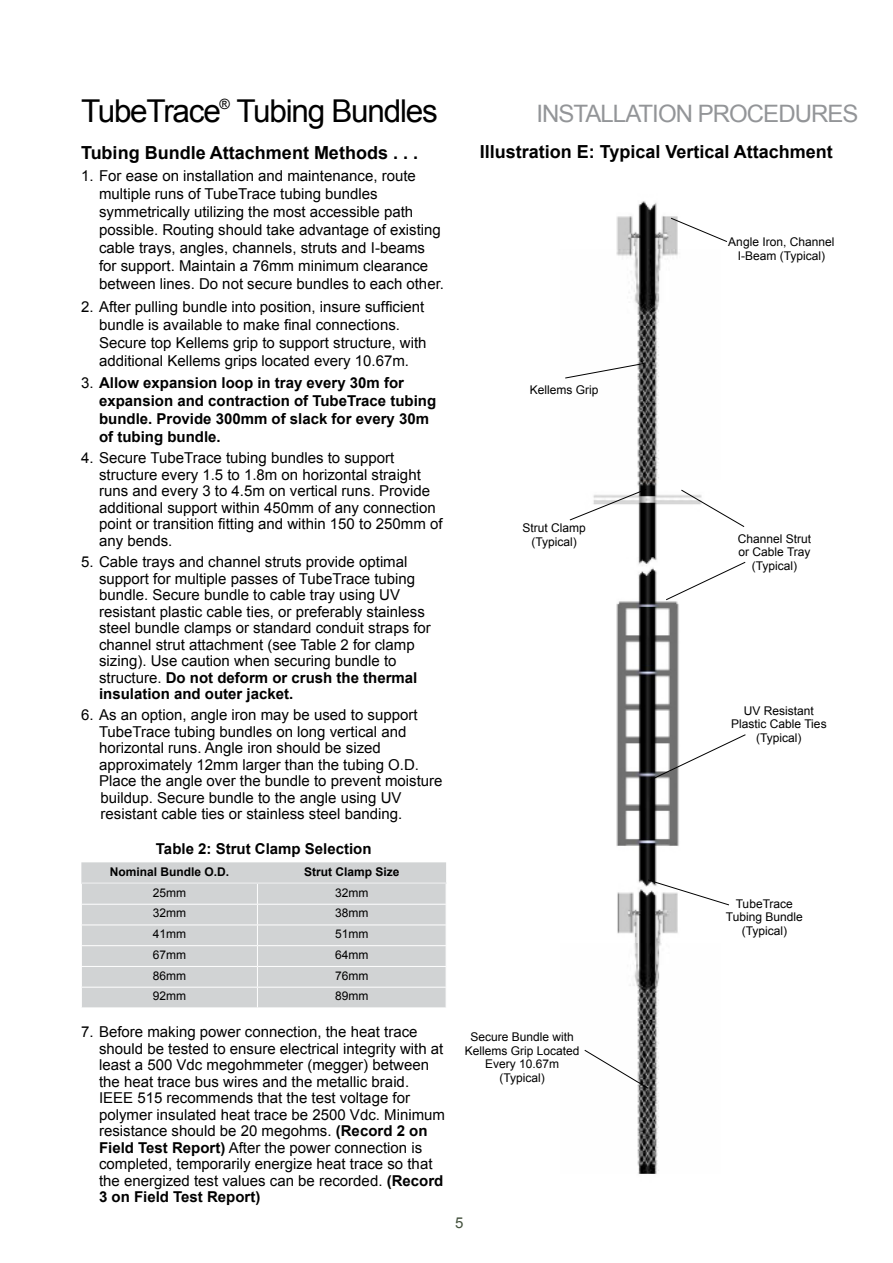
<style>
.page{position:relative;width:893px;height:1263px;background:#fff}
.page>*{position:absolute;margin:0;border:0;box-sizing:border-box;transform-origin:0 0}
.t1{font:31.5px "Arial";letter-spacing:-.04em;color:#000}
.t2{font:24px "Arial";letter-spacing:-.04em;color:#939598}
.t3{font:700 18px "Arial";color:#000}
.t4{font:15px/16.5px "Arial";color:#000}
.t5{font:700 15px/18px "Arial";color:#000}
.t6{font:15px "Arial";color:#44523e}
.t7{font:14.1px "Arial";color:#000}
.t8{font:12px/13.5px "Arial";color:#000;text-align:center}
.t9{font:700 12px "Arial";color:#000}
.s1{font-weight:400}
.s2{font-weight:700}
</style>
<div class="page">
<img style="left:616px;top:201px;width:64px;height:973px">
<div style="left:81px;top:862px;width:365px;height:145px;background:#d1d3d4"></div>
<hr style="left:81px;top:882px;width:176px;height:2px;background:#e6e7e8">
<hr style="left:257px;top:882px;width:189px;height:2px;background:#e6e7e8">
<hr style="left:81px;top:904px;width:176px;height:1px;background:#fff">
<hr style="left:257px;top:904px;width:189px;height:1px;background:#fff">
<hr style="left:81px;top:924px;width:176px;height:1px;background:#fff">
<hr style="left:257px;top:924px;width:189px;height:1px;background:#fff">
<hr style="left:81px;top:945px;width:176px;height:1px;background:#fff">
<hr style="left:257px;top:945px;width:189px;height:1px;background:#fff">
<hr style="left:81px;top:966px;width:176px;height:1px;background:#fff">
<hr style="left:257px;top:966px;width:189px;height:1px;background:#fff">
<hr style="left:81px;top:987px;width:176px;height:1px;background:#fff">
<svg style="left:81px;top:884px;width:1px;height:123px"></svg>
<hr style="left:257px;top:987px;width:189px;height:1px;background:#fff">
<svg style="left:257px;top:884px;width:1px;height:123px"></svg>
<svg style="left:565px;top:362px;width:80px;height:17px"></svg>
<svg style="left:680px;top:489px;width:65px;height:38px"></svg>
<svg style="left:670px;top:217px;width:58px;height:26px"></svg>
<svg style="left:569px;top:488px;width:78px;height:33px"></svg>
<svg style="left:584px;top:1049px;width:65px;height:40px"></svg>
<svg style="left:647px;top:879px;width:82px;height:27px"></svg>
<svg style="left:665px;top:561px;width:81px;height:40px"></svg>
<svg style="left:649px;top:734px;width:97px;height:47px"></svg>
<h1 class="t1" style="left:81px;top:90px;width:141px">TubeTrace</h1>
<p class="t7" style="left:220px;top:95px;width:12px">®</p>
<h1 class="t1" style="left:236px;top:90px;width:203px">Tubing Bundles</h1>
<h2 class="t2" style="left:536px;top:98px;width:324px">INSTALLATION PROCEDURES</h2>
<p class="t3" style="left:81px;top:141px;width:338px">Tubing Bundle Attachment Methods . . .</p>
<p class="t4" style="left:99px;top:167px;width:346px;line-height:18px;text-indent:-18px">1. For ease on installation and maintenance, route multiple runs of TubeTrace tubing bundles symmetrically utilizing the most accessible path possible. Routing should take advantage of existing cable trays, angles, channels, struts and I-beams for support. Maintain a 76mm minimum clearance between lines. Do not secure bundles to each other.</p>
<p class="t4" style="left:99px;top:298px;width:329px;line-height:18px;text-indent:-18px">2. After pulling bundle into position, insure sufficient bundle is available to make final connections.<br>Secure top Kellems grip to support structure, with additional Kellems grips located every 10.67m.</p>
<p class="t5" style="left:99px;top:375px;width:339px;text-indent:-18px"><span class="s1">3.</span> Allow expansion loop in tray every 30m for expansion and contraction of TubeTrace tubing bundle. Provide 300mm of slack for every 30m of tubing bundle.</p>
<p class="t4" style="left:99px;top:450px;width:345px;text-indent:-18px">4. Secure TubeTrace tubing bundles to support structure every 1.5 to 1.8m on horizontal straight runs and every 3 to 4.5m on vertical runs. Provide additional support within 450mm of any connection point or transition fitting and within 150 to 250mm of any bends.</p>
<p class="t4" style="left:99px;top:554px;width:333px;text-indent:-18px">5. Cable trays and channel struts provide optimal support for multiple passes of TubeTrace tubing bundle. Secure bundle to cable tray using UV resistant plastic cable ties, or preferably stainless steel bundle clamps or standard conduit straps for channel strut attachment (see Table 2 for clamp sizing). Use caution when securing bundle to structure. <span class="s2">Do not deform or crush the thermal insulation and outer jacket.</span></p>
<p class="t4" style="left:99px;top:707px;width:345px;text-indent:-18px">6. As an option, angle iron may be used to support TubeTrace tubing bundles on long vertical and horizontal runs. Angle iron should be sized approximately 12mm larger than the tubing O.D.<br>Place the angle over the bundle to prevent moisture buildup. Secure bundle to the angle using UV resistant cable ties or stainless steel banding.</p>
<p class="t5" style="left:156px;top:840px;width:217px">Table 2: Strut Clamp Selection</p>
<p class="t9" style="left:110px;top:863px;width:121px">Nominal Bundle O.D.</p>
<p class="t9" style="left:304px;top:863px;width:97px">Strut Clamp Size</p>
<p class="t8" style="left:153px;top:886px;width:35px">25mm</p>
<p class="t8" style="left:335px;top:886px;width:35px">32mm</p>
<p class="t8" style="left:153px;top:906px;width:35px">32mm</p>
<p class="t8" style="left:335px;top:906px;width:35px">38mm</p>
<p class="t8" style="left:153px;top:927px;width:35px">41mm</p>
<p class="t8" style="left:335px;top:927px;width:35px">51mm</p>
<p class="t8" style="left:153px;top:948px;width:35px">67mm</p>
<p class="t8" style="left:335px;top:948px;width:35px">64mm</p>
<p class="t8" style="left:153px;top:969px;width:35px">86mm</p>
<p class="t8" style="left:335px;top:969px;width:35px">76mm</p>
<p class="t8" style="left:153px;top:989px;width:35px">92mm</p>
<p class="t8" style="left:335px;top:989px;width:35px">89mm</p>
<p class="t4" style="left:99px;top:1024px;width:347px;text-indent:-18px">7. Before making power connection, the heat trace should be tested to ensure electrical integrity with at least a 500 Vdc megohmmeter (megger) between the heat trace bus wires and the metallic braid.<br>IEEE 515 recommends that the test voltage for polymer insulated heat trace be 2500 Vdc. Minimum resistance should be 20 megohms. <span class="s2">(Record 2 on Field Test Report)</span> After the power connection is completed, temporarily energize heat trace so that the energized test values can be recorded. <span class="s2">(Record 3 on Field Test Report)</span></p>
<p class="t3" style="left:480px;top:140px;width:355px">Illustration E: Typical Vertical Attachment</p>
<p class="t8" style="left:530px;top:383px;width:70px">Kellems Grip</p>
<p class="t8" style="left:523px;top:522px;width:65px">Strut Clamp (Typical)</p>
<p class="t8" style="left:465px;top:1030px;width:116px">Secure Bundle with<br>Kellems Grip Located<br>Every 10.67m (Typical)</p>
<p class="t6" style="left:455px;top:1213px;width:10px">5</p>
<p class="t8" style="left:728px;top:235px;width:108px">Angle Iron, Channel<br>I-Beam (Typical)</p>
<p class="t8" style="left:738px;top:532px;width:75px">Channel Strut or Cable Tray (Typical)</p>
<p class="t8" style="left:731px;top:704px;width:97px">UV Resistant<br>Plastic Cable Ties (Typical)</p>
<p class="t8" style="left:726px;top:897px;width:78px">TubeTrace<br>Tubing Bundle (Typical)</p>
</div>
